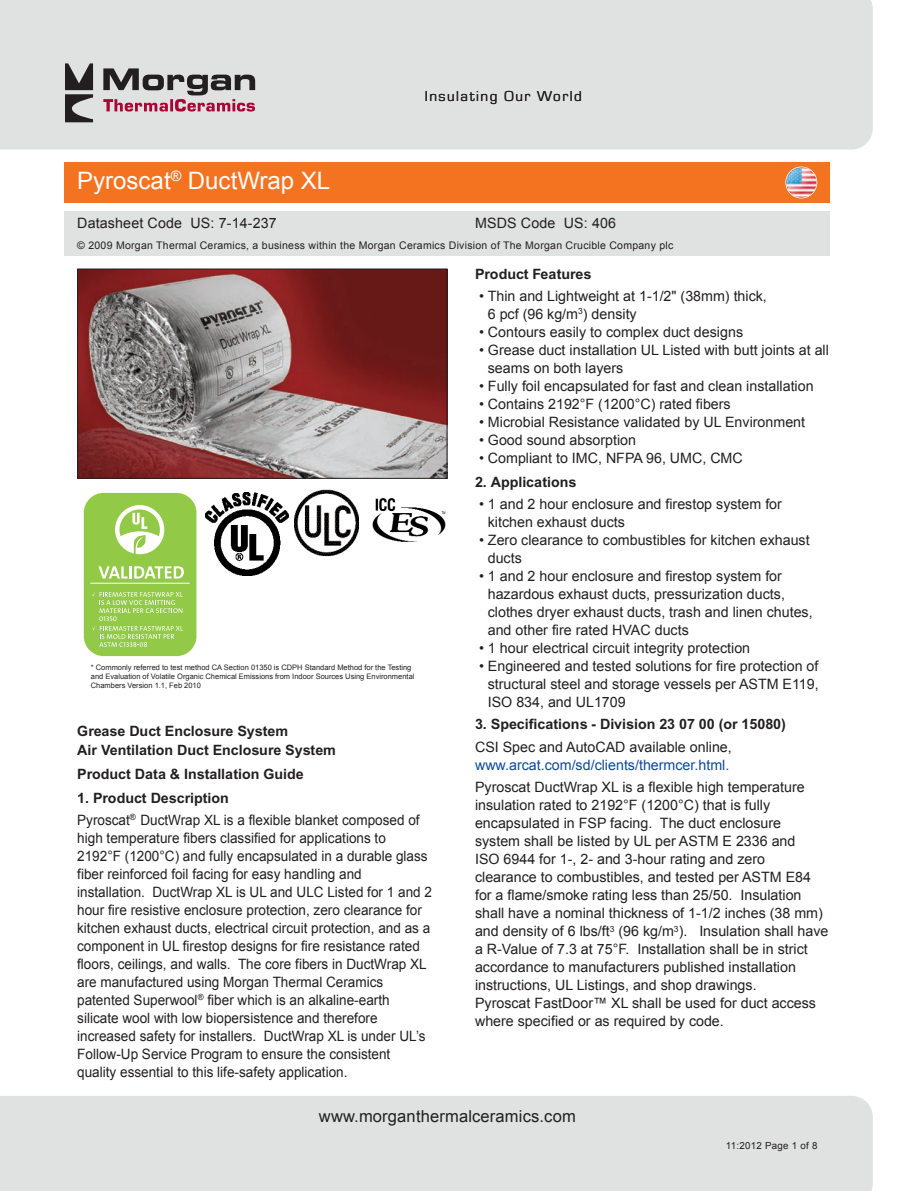
<style>
.page{position:relative;width:915px;height:1191px;background:#fff}
.page>*{position:absolute;margin:0;border:0;box-sizing:border-box;transform-origin:0 0}
.t1{font:24px "Arial";color:#fff}
.t2{font:16.5px "Arial";letter-spacing:.01em;color:#231f20}
.t3{font:15px "Eurostile";letter-spacing:.1em;color:#231f20}
.t4{font:14.25px/18px "Arial";color:#231f20}
.t5{font:14.25px/18px "Arial";color:#231f20;scale:.95 1}
.t6{font:700 14.25px/19.5px "Arial";color:#231f20}
.t7{font:14.25px "Arial";color:#0f499d}
.t8{font:10.5px "Arial";letter-spacing:.025em;color:#231f20}
.t9{font:9.75px "Arial";letter-spacing:.025em;color:#231f20}
.t10{font:7.5px/9px "Arial";color:#231f20}
.s1{font-weight:700}
</style>
<div class="page">
<div style="left:0;top:0;width:872px;height:150px;background:#e0e1e1"></div>
<svg style="left:65px;top:63px;width:28px;height:59px;background:#6e6c6c"></svg>
<svg style="left:103px;top:68px;width:152px;height:44px;background:#a9949a"></svg>
<div style="left:64px;top:162px;width:766px;height:41px;background:#f47321"></div>
<img style="left:786px;top:167px;width:30px;height:31px;border-radius:50%">
<div style="left:785px;top:167px;width:32px;height:31px;border:2px solid #fff;border-radius:50%"></div>
<div style="left:64px;top:211px;width:766px;height:45px;background:#e0e1e1"></div>
<div style="left:0;top:1096px;width:872px;height:95px;background:#e0e1e1"></div>
<img style="left:79px;top:271px;width:366px;height:206px">
<div style="left:77px;top:269px;width:370px;height:210px;border:1px solid #231f20"></div>
<div style="left:84px;top:493px;width:112px;height:163px;background:#92c947;border-radius:20px"></div>
<hr style="left:90px;top:583px;width:100px;height:1px;background:#fff">
<svg style="left:115px;top:505px;width:49px;height:50px"></svg>
<svg style="left:98px;top:566px;width:86px;height:12px"></svg>
<svg style="left:92px;top:591px;width:91px;height:56px"></svg>
<img style="left:295px;top:490px;width:64px;height:67px">
<img style="left:205px;top:493px;width:83px;height:83px">
<img style="left:372px;top:498px;width:74px;height:44px">
<p class="t3" style="left:425px;top:87px;width:158px">Insulating Our World</p>
<h1 class="t1" style="left:77px;top:167px;width:254px">Pyroscat<sup>®</sup> DuctWrap XL</h1>
<p class="t4" style="left:77px;top:214px;width:201px">Datasheet Code US: 7-14-237</p>
<p class="t4" style="left:475px;top:214px;width:143px">MSDS Code US: 406</p>
<p class="t8" style="left:77px;top:239px;width:597px">© 2009 Morgan Thermal Ceramics, a business within the Morgan Ceramics Division of The Morgan Crucible Company plc</p>
<p class="t10" style="left:91px;top:662px;width:325px">* Commonly referred to test method CA Section 01350 is CDPH Standard Method for the Testing and Evaluation of Volatile Organic Chemical Emissions from Indoor Sources Using Environmental<br>Chambers Version 1.1, Feb 2010</p>
<p class="t6" style="left:77px;top:722px;width:260px">Grease Duct Enclosure System<br>Air Ventilation Duct Enclosure System</p>
<p class="t6" style="left:77px;top:765px;width:228px">Product Data &amp; Installation Guide</p>
<p class="t5" style="left:77px;top:786px;width:362px;line-height:22.2px"><span class="s1">1. Product Description<br></span>Pyroscat<sup>®</sup> DuctWrap XL is a flexible blanket composed of</p>
<p class="t5" style="left:77px;top:829px;width:375px">high temperature fibers classified for applications to 2192°F (1200°C) and fully encapsulated in a durable glass fiber reinforced foil facing for easy handling and installation. DuctWrap XL is UL and ULC Listed for 1 and 2 hour fire resistive enclosure protection, zero clearance for kitchen exhaust ducts, electrical circuit protection, and as a component in UL firestop designs for fire resistance rated floors, ceilings, and walls. The core fibers in DuctWrap XL are manufactured using Morgan Thermal Ceramics patented Superwool<sup>®</sup> fiber which is an alkaline-earth silicate wool with low biopersistence and therefore increased safety for installers. DuctWrap XL is under UL’s Follow-Up Service Program to ensure the consistent quality essential to this life-safety application.</p>
<p class="t6" style="left:475px;top:265px;width:118px">Product Features</p>
<p class="t4" style="left:488px;top:287px;width:280px;text-indent:-9px">• Thin and Lightweight at 1-1/2" (38mm) thick,<br>6 pcf (96 kg/m<sup>3</sup>) density</p>
<p class="t4" style="left:479px;top:323px;width:265px">• Contours easily to complex duct designs</p>
<p class="t4" style="left:488px;top:341px;width:342px;text-indent:-9px">• Grease duct installation UL Listed with butt joints at all seams on both layers</p>
<p class="t4" style="left:479px;top:377px;width:336px">• Fully foil encapsulated for fast and clean installation</p>
<p class="t4" style="left:479px;top:395px;width:253px">• Contains 2192°F (1200°C) rated fibers</p>
<p class="t4" style="left:479px;top:413px;width:327px">• Microbial Resistance validated by UL Environment</p>
<p class="t4" style="left:479px;top:431px;width:159px">• Good sound absorption</p>
<p class="t4" style="left:479px;top:449px;width:265px">• Compliant to IMC, NFPA 96, UMC, CMC</p>
<p class="t6" style="left:475px;top:473px;width:103px">2. Applications</p>
<p class="t4" style="left:488px;top:495px;width:296px;text-indent:-9px">• 1 and 2 hour enclosure and firestop system for kitchen exhaust ducts</p>
<p class="t4" style="left:488px;top:531px;width:323px;text-indent:-9px">• Zero clearance to combustibles for kitchen exhaust ducts</p>
<p class="t4" style="left:488px;top:567px;width:326px;text-indent:-9px">• 1 and 2 hour enclosure and firestop system for hazardous exhaust ducts, pressurization ducts, clothes dryer exhaust ducts, trash and linen chutes, and other fire rated HVAC ducts</p>
<p class="t4" style="left:479px;top:639px;width:273px">• 1 hour electrical circuit integrity protection</p>
<p class="t4" style="left:488px;top:657px;width:332px;text-align:justify;text-indent:-9px">• Engineered and tested solutions for fire protection of structural steel and storage vessels per ASTM E119, ISO 834, and UL1709</p>
<p class="t6" style="left:475px;top:716px;width:312px">3. Specifications - Division 23 07 00 (or 15080)</p>
<p class="t4" style="left:475px;top:738px;width:258px">CSI Spec and AutoCAD available online,</p>
<p class="t7" style="left:475px;top:757px;width:256px">www.arcat.com/sd/clients/thermcer.html.</p>
<p class="t4" style="left:475px;top:778px;width:355px">Pyroscat DuctWrap XL is a flexible high temperature insulation rated to 2192°F (1200°C) that is fully encapsulated in FSP facing. The duct enclosure system shall be listed by UL per ASTM E 2336 and<br>ISO 6944 for 1-, 2- and 3-hour rating and zero clearance to combustibles, and tested per ASTM E84 for a flame/smoke rating less than 25/50. Insulation shall have a nominal thickness of 1-1/2 inches (38 mm) and density of 6 lbs/ft<sup>3</sup> (96 kg/m<sup>3</sup>). Insulation shall have a R-Value of 7.3 at 75°F. Installation shall be in strict accordance to manufacturers published installation instructions, UL Listings, and shop drawings.<br>Pyroscat FastDoor™ XL shall be used for duct access where specified or as required by code.</p>
<p class="t2" style="left:319px;top:1106px;width:258px">www.morganthermalceramics.com</p>
<p class="t9" style="left:726px;top:1140px;width:93px">11:2012 Page 1 of 8</p>
</div>
